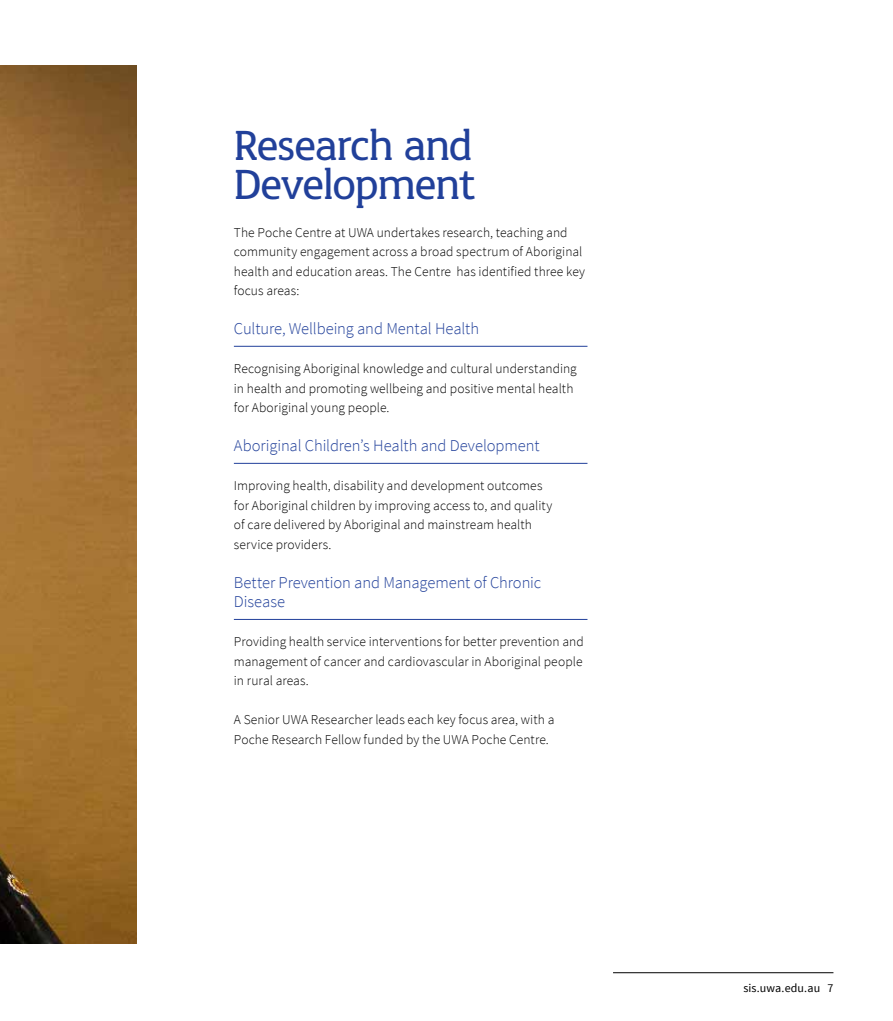
<style>
.page{position:relative;width:893px;height:1021px;background:#fff}
.page>*{position:absolute;margin:0;border:0;box-sizing:border-box;transform-origin:0 0}
.t1{font:45px/39px "UWA";letter-spacing:-.015em;color:#21409a}
.t2{font:300 16.5px/19.5px "Source Sans Pro";letter-spacing:-.005em;color:#21409a}
.t3{font:300 13.5px/19.5px "Source Sans Pro";letter-spacing:.005em;color:#000}
.t4{font:12px "Source Sans Pro";letter-spacing:.01em;color:#000}
</style>
<div class="page">
<img style="left:0;top:66px;width:136px;height:877px">
<hr style="left:234px;top:346px;width:353px;height:1px;background:#21409a">
<hr style="left:234px;top:463px;width:353px;height:1px;background:#21409a">
<hr style="left:234px;top:619px;width:353px;height:1px;background:#21409a">
<hr style="left:613px;top:972px;width:220px;height:1px;background:#000">
<h1 class="t1" style="left:234px;top:126px;width:243px">Research and<br>Development</h1>
<p class="t3" style="left:234px;top:222px;width:353px">The Poche Centre at UWA undertakes research, teaching and community engagement across a broad spectrum of Aboriginal health and education areas. The Centre has identified three key focus areas:</p>
<p class="t2" style="left:234px;top:319px;width:247px">Culture, Wellbeing and Mental Health</p>
<p class="t3" style="left:234px;top:359px;width:344px">Recognising Aboriginal knowledge and cultural understanding in health and promoting wellbeing and positive mental health for Aboriginal young people.</p>
<p class="t2" style="left:234px;top:436px;width:307px">Aboriginal Children’s Health and Development</p>
<p class="t3" style="left:234px;top:476px;width:320px">Improving health, disability and development outcomes for Aboriginal children by improving access to, and quality of care delivered by Aboriginal and mainstream health service providers.</p>
<p class="t2" style="left:234px;top:572px;width:309px">Better Prevention and Management of Chronic<br>Disease</p>
<p class="t3" style="left:234px;top:632px;width:351px;text-align:justify">Providing health service interventions for better prevention and management of cancer and cardiovascular in Aboriginal people in rural areas.</p>
<p class="t3" style="left:234px;top:710px;width:322px">A Senior UWA Researcher leads each key focus area, with a<br>Poche Research Fellow funded by the UWA Poche Centre.</p>
<p class="t4" style="left:743px;top:980px;width:92px">sis.uwa.edu.au 7</p>
</div>
